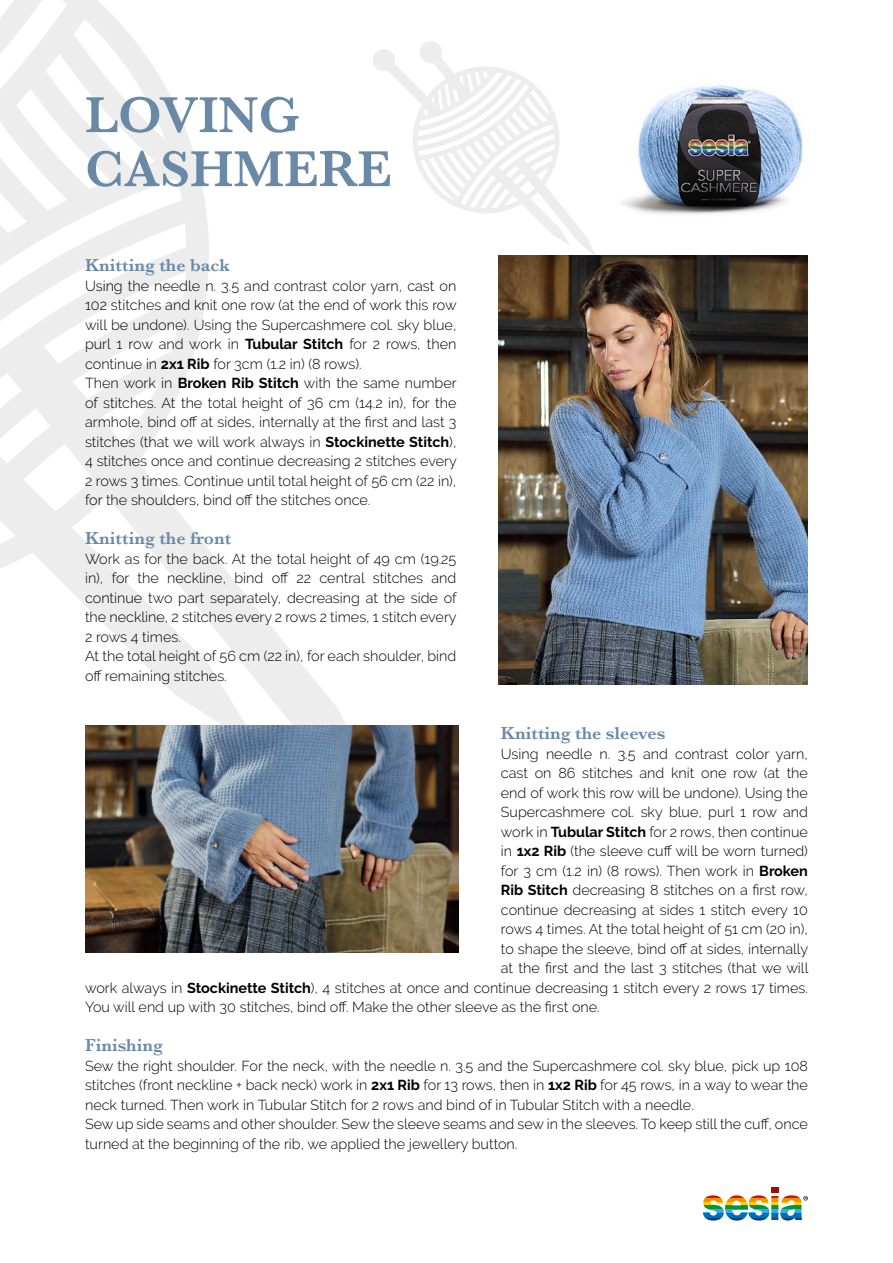
<style>
.page{position:relative;width:893px;height:1263px;background:#fff}
.page>*{position:absolute;margin:0;border:0;box-sizing:border-box;transform-origin:0 0}
.t1{font:600 52.5px/54px "Baskerville";color:#6a89a6}
.t2{font:600 18px "Baskerville";color:#6a89a6}
.t3{font:300 14.4px/19.5px "Raleway";color:#000}
.s1{font-weight:700}
</style>
<div class="page">
<svg style="left:0;top:0;width:383px;height:726px"></svg>
<svg style="left:373px;top:41px;width:222px;height:216px"></svg>
<img style="left:85px;top:726px;width:373px;height:226px">
<img style="left:622px;top:85px;width:181px;height:130px">
<img style="left:499px;top:255px;width:309px;height:430px">
<svg style="left:703px;top:1187px;width:105px;height:34px"></svg>
<h1 class="t1" style="left:85px;top:88px;width:308px">LOVING<br>CASHMERE</h1>
<p class="t2" style="left:85px;top:253px;width:146px">Knitting the back</p>
<p class="t3" style="left:85px;top:276px;width:373px">Using the needle n. 3.5 and contrast color yarn, cast on 102 stitches and knit one row (at the end of work this row will be undone). Using the Supercashmere col. sky blue, purl 1 row and work in <span class="s1">Tubular Stitch</span> for 2 rows, then continue in <span class="s1">2x1 Rib</span> for 3cm (1.2 in) (8 rows).<br>Then work in <span class="s1">Broken Rib Stitch</span> with the same number of stitches. At the total height of 36 cm (14.2 in), for the armhole, bind off at sides, internally at the first and last 3 stitches (that we will work always in <span class="s1">Stockinette Stitch</span>), 4 stitches once and continue decreasing 2 stitches every 2 rows 3 times. Continue until total height of 56 cm (22 in), for the shoulders, bind off the stitches once.</p>
<p class="t2" style="left:85px;top:526px;width:148px">Knitting the front</p>
<p class="t3" style="left:85px;top:549px;width:373px">Work as for the back. At the total height of 49 cm (19.25 in), for the neckline, bind off 22 central stitches and continue two part separately, decreasing at the side of the neckline, 2 stitches every 2 rows 2 times, 1 stitch every 2 rows 4 times.<br>At the total height of 56 cm (22 in), for each shoulder, bind off remaining stitches.</p>
<p class="t2" style="left:501px;top:721px;width:166px">Knitting the sleeves</p>
<p class="t3" style="left:501px;top:744px;width:308px">Using needle n. 3.5 and contrast color yarn,</p>
<p class="t3" style="left:501px;top:763px;width:309px">cast on 86 stitches and knit one row (at the</p>
<p class="t3" style="left:501px;top:783px;width:308px">end of work this row will be undone). Using the</p>
<p class="t3" style="left:501px;top:802px;width:309px">Supercashmere col. sky blue, purl 1 row and</p>
<p class="t3" style="left:501px;top:822px;width:308px">work in <span class="s1">Tubular Stitch</span> for 2 rows, then continue</p>
<p class="t3" style="left:501px;top:841px;width:308px">in <span class="s1">1x2 Rib</span> (the sleeve cuff will be worn turned)</p>
<p class="t3" style="left:501px;top:861px;width:308px">for 3 cm (1.2 in) (8 rows). Then work in <span class="s1">Broken</span></p>
<p class="t3" style="left:501px;top:880px;width:308px"><span class="s1">Rib Stitch</span> decreasing 8 stitches on a first row,</p>
<p class="t3" style="left:501px;top:900px;width:308px">continue decreasing at sides 1 stitch every 10</p>
<p class="t3" style="left:501px;top:919px;width:309px">rows 4 times. At the total height of 51 cm (20 in),</p>
<p class="t3" style="left:501px;top:939px;width:309px">to shape the sleeve, bind off at sides, internally</p>
<p class="t3" style="left:501px;top:958px;width:309px">at the first and the last 3 stitches (that we will</p>
<p class="t3" style="left:85px;top:978px;width:724px">work always in <span class="s1">Stockinette Stitch</span>), 4 stitches at once and continue decreasing 1 stitch every 2 rows 17 times.</p>
<p class="t3" style="left:85px;top:997px;width:516px">You will end up with 30 stitches, bind off. Make the other sleeve as the first one.</p>
<p class="t2" style="left:85px;top:1033px;width:79px">Finishing</p>
<p class="t3" style="left:85px;top:1056px;width:724px">Sew the right shoulder. For the neck, with the needle n. 3.5 and the Supercashmere col. sky blue, pick up 108 stitches (front neckline + back neck) work in <span class="s1">2x1 Rib</span> for 13 rows, then in <span class="s1">1x2 Rib</span> for 45 rows, in a way to wear the neck turned. Then work in Tubular Stitch for 2 rows and bind of in Tubular Stitch with a needle.<br>Sew up side seams and other shoulder. Sew the sleeve seams and sew in the sleeves. To keep still the cuff, once turned at the beginning of the rib, we applied the jewellery button.</p>
</div>
